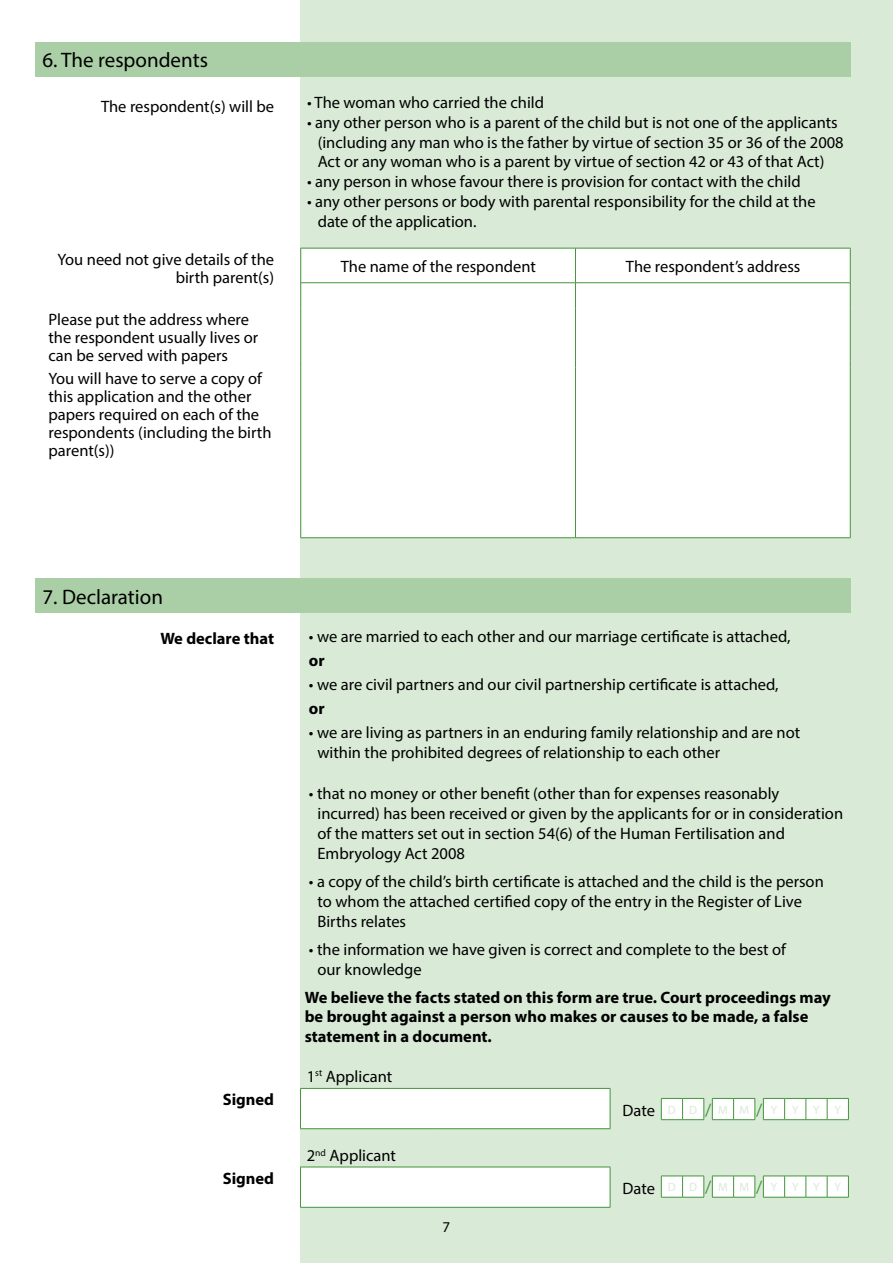
<style>
.page{position:relative;width:893px;height:1263px;background:#fff}
.page>*{position:absolute;margin:0;border:0;box-sizing:border-box;transform-origin:0 0}
.t1{font:21px "Myriad Pro";color:#000}
.t2{font:16.5px/19.8px "Myriad Pro";color:#000}
.t3{font:700 16.5px/19.5px "Myriad Pro";color:#000}
.t4{font:15px "Myriad Pro";color:#000}
.t5{font:12px "Myriad Pro";color:#d9ead7}
.s1{font-size:16.5px;color:#000}
.s2{font-size:18px;color:#439539}
</style>
<div class="page">
<hr style="left:0;top:0;width:1px;height:1263px;background:#d9ead7">
<div style="left:300px;top:0;width:593px;height:1263px;background:#d9ead7"></div>
<div style="left:35px;top:43px;width:815px;height:34px;background:#aacfa6"></div>
<div style="left:301px;top:249px;width:549px;height:288px;background:#fff"></div>
<hr style="left:575px;top:248px;width:1px;height:35px;background:#439539">
<svg style="left:300px;top:283px;width:1px;height:25px"></svg>
<svg style="left:575px;top:283px;width:1px;height:25px"></svg>
<svg style="left:850px;top:283px;width:1px;height:25px"></svg>
<hr style="left:300px;top:308px;width:1px;height:53px;background:#439539">
<hr style="left:575px;top:308px;width:1px;height:53px;background:#439539">
<hr style="left:850px;top:308px;width:1px;height:53px;background:#439539">
<hr style="left:300px;top:368px;width:1px;height:170px;background:#439539">
<hr style="left:575px;top:368px;width:1px;height:170px;background:#439539">
<hr style="left:850px;top:368px;width:1px;height:170px;background:#439539">
<hr style="left:301px;top:537px;width:274px;height:1px;background:#439539">
<hr style="left:575px;top:537px;width:275px;height:1px;background:#439539">
<hr style="left:301px;top:248px;width:274px;height:1px;background:#439539">
<hr style="left:300px;top:248px;width:1px;height:35px;background:#439539">
<hr style="left:575px;top:248px;width:275px;height:1px;background:#439539">
<hr style="left:850px;top:248px;width:1px;height:35px;background:#439539">
<hr style="left:301px;top:282px;width:274px;height:1px;background:#439539">
<hr style="left:575px;top:282px;width:275px;height:1px;background:#439539">
<div style="left:35px;top:579px;width:815px;height:34px;background:#aacfa6"></div>
<svg style="left:300px;top:1089px;width:310px;height:118px"></svg>
<hr style="left:300px;top:1088px;width:138px;height:1px;background:#439539">
<hr style="left:300px;top:1088px;width:1px;height:40px;background:#439539">
<hr style="left:438px;top:1088px;width:172px;height:1px;background:#439539">
<hr style="left:610px;top:1088px;width:1px;height:40px;background:#439539">
<hr style="left:300px;top:1128px;width:138px;height:1px;background:#439539">
<hr style="left:438px;top:1128px;width:172px;height:1px;background:#439539">
<hr style="left:300px;top:1167px;width:138px;height:1px;background:#439539">
<hr style="left:300px;top:1167px;width:1px;height:40px;background:#439539">
<hr style="left:438px;top:1167px;width:172px;height:1px;background:#439539">
<hr style="left:610px;top:1167px;width:1px;height:40px;background:#439539">
<hr style="left:300px;top:1207px;width:138px;height:1px;background:#439539">
<hr style="left:438px;top:1207px;width:172px;height:1px;background:#439539">
<svg style="left:661px;top:1098px;width:188px;height:22px"></svg>
<svg style="left:661px;top:1176px;width:188px;height:22px"></svg>
<p class="t1" style="left:43px;top:47px;width:167px">6. The respondents</p>
<p class="t2" style="left:101px;top:97px;width:175px">The respondent(s) will be</p>
<p class="t2" style="left:307px;top:92px;width:238px">• The woman who carried the child</p>
<p class="t2" style="left:318px;top:112px;width:527px;text-indent:-11px">• any other person who is a parent of the child but is not one of the applicants (including any man who is the father by virtue of section 35 or 36 of the 2008<br>Act or any woman who is a parent by virtue of section 42 or 43 of that Act)</p>
<p class="t2" style="left:307px;top:172px;width:495px">• any person in whose favour there is provision for contact with the child</p>
<p class="t2" style="left:318px;top:191px;width:499px;text-indent:-11px">• any other persons or body with parental responsibility for the child at the date of the application.</p>
<p class="t2" style="left:58px;top:250px;width:218px;line-height:18px;text-align:right">You need not give details of the birth parent(s)</p>
<p class="t2" style="left:341px;top:256px;width:197px">The name of the respondent</p>
<p class="t2" style="left:626px;top:256px;width:176px">The respondent’s address</p>
<p class="t2" style="left:49px;top:310px;width:211px;line-height:18px">Please put the address where the respondent usually lives or can be served with papers</p>
<p class="t2" style="left:49px;top:369px;width:224px;line-height:18px">You will have to serve a copy of this application and the other papers required on each of the respondents (including the birth parent(s))</p>
<p class="t1" style="left:43px;top:584px;width:122px">7. Declaration</p>
<p class="t3" style="left:160px;top:628px;width:115px">We declare that</p>
<p class="t2" style="left:309px;top:626px;width:483px">• we are married to each other and our marriage certificate is attached,</p>
<p class="t3" style="left:309px;top:650px;width:17px">or</p>
<p class="t2" style="left:309px;top:674px;width:471px">• we are civil partners and our civil partnership certificate is attached,</p>
<p class="t3" style="left:309px;top:698px;width:17px">or</p>
<p class="t2" style="left:317px;top:723px;width:484px;text-indent:-8px">• we are living as partners in an enduring family relationship and are not within the prohibited degrees of relationship to each other</p>
<p class="t2" style="left:317px;top:783px;width:527px;text-indent:-8px">• that no money or other benefit (other than for expenses reasonably incurred) has been received or given by the applicants for or in consideration of the matters set out in section 54(6) of the Human Fertilisation and Embryology Act 2008</p>
<p class="t2" style="left:317px;top:871px;width:508px;text-indent:-8px">• a copy of the child’s birth certificate is attached and the child is the person to whom the attached certified copy of the entry in the Register of Live<br>Births relates</p>
<p class="t2" style="left:317px;top:939px;width:470px;text-indent:-8px">• the information we have given is correct and complete to the best of our knowledge</p>
<p class="t3" style="left:305px;top:987px;width:528px">We believe the facts stated on this form are true. Court proceedings may be brought against a person who makes or causes to be made, a false statement in a document.</p>
<p class="t2" style="left:307px;top:1066px;width:87px">1<sup>st</sup> Applicant</p>
<p class="t3" style="left:223px;top:1089px;width:53px">Signed</p>
<p class="t5" style="left:623px;top:1102px;width:220px"><span class="s1">Date</span> D D<span class="s2">/</span>M M<span class="s2">/</span>Y Y Y Y</p>
<p class="t3" style="left:223px;top:1168px;width:53px">Signed</p>
<p class="t2" style="left:307px;top:1146px;width:91px">2<sup>nd</sup> Applicant</p>
<p class="t4" style="left:443px;top:1217px;width:9px">7</p>
<p class="t5" style="left:623px;top:1180px;width:220px"><span class="s1">Date</span> D D<span class="s2">/</span>M M<span class="s2">/</span>Y Y Y Y</p>
</div>
